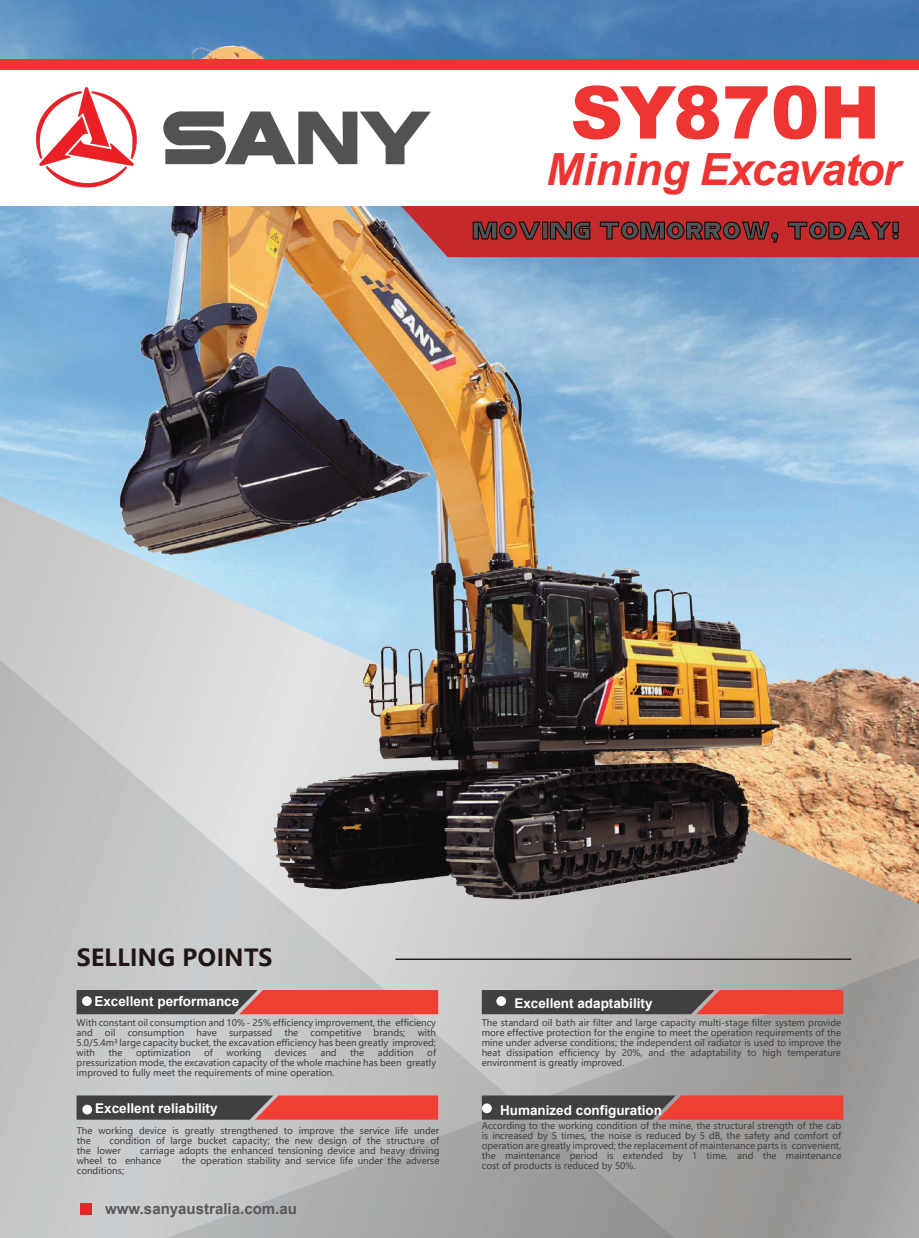
<style>
.page{position:relative;width:919px;height:1238px;background:#fff}
.page>*{position:absolute;margin:0;border:0;box-sizing:border-box;transform-origin:0 0}
.t1{font:900 72.9px "Arial";color:#ee3533}
.t2{font:italic 700 44.4px "Arial";letter-spacing:-.02em;color:#ee3533}
.t3{font:700 23.25px "Microsoft Ya Hei";color:#201512}
.t4{font:700 15px "Arial";color:#59595c}
.t5{font:700 13.5px "Arial";color:#fff}
.t6{font:9px "Microsoft Ya Hei";color:#403f41}
</style>
<div class="page">
<svg style="left:0;top:660px;width:167px;height:577px;background:#c4c6c7"></svg>
<svg style="left:167px;top:1104px;width:751px;height:133px;background:#a8a7a7"></svg>
<svg style="left:77px;top:1104px;width:361px;height:15px;background:#99433f"></svg>
<svg style="left:482px;top:1104px;width:361px;height:15px;background:#9a433f"></svg>
<img style="left:10px;top:0;width:908px;height:1104px">
<div style="left:0;top:69px;width:918px;height:136px;background:#fff"></div>
<div style="left:0;top:59px;width:918px;height:10px;background:#ee3533"></div>
<div style="left:80px;top:1203px;width:12px;height:12px;background:#ea232a"></div>
<img style="left:36px;top:87px;width:394px;height:100px">
<svg style="left:393px;top:205px;width:525px;height:52px;background:#a9373b"></svg>
<h1 class="t1" style="left:570px;top:60px;width:311px">SY870H</h1>
<h2 class="t2" style="left:546px;top:139px;width:356px">Mining Excavator</h2>
<h3 class="t3" style="left:77px;top:941px;width:197px">SELLING POINTS</h3>
<h3 class="t5" style="left:94px;top:991px;width:146px">Excellent performance</h3>
<h3 class="t5" style="left:514px;top:993px;width:140px">Excellent adaptability</h3>
<p class="t6" style="left:76px;top:1016px;width:361px">With constant oil consumption and 10% - 25% efficiency improvement, the efficiency</p>
<p class="t6" style="left:76px;top:1026px;width:18px">and</p>
<p class="t6" style="left:105px;top:1026px;width:12px">oil</p>
<p class="t6" style="left:128px;top:1026px;width:58px">consumption</p>
<p class="t6" style="left:196px;top:1026px;width:22px">have</p>
<p class="t6" style="left:229px;top:1026px;width:45px">surpassed</p>
<p class="t6" style="left:284px;top:1026px;width:15px">the</p>
<p class="t6" style="left:310px;top:1026px;width:52px">competitive</p>
<p class="t6" style="left:373px;top:1026px;width:33px">brands;</p>
<p class="t6" style="left:417px;top:1026px;width:20px">with</p>
<p class="t6" style="left:76px;top:1036px;width:361px">5.0/5.4m³ large capacity bucket, the excavation efficiency has been greatly improved;</p>
<p class="t6" style="left:77px;top:1046px;width:20px">with</p>
<p class="t6" style="left:108px;top:1046px;width:15px">the</p>
<p class="t6" style="left:136px;top:1046px;width:56px">optimization</p>
<p class="t6" style="left:204px;top:1046px;width:10px">of</p>
<p class="t6" style="left:226px;top:1046px;width:36px">working</p>
<p class="t6" style="left:275px;top:1046px;width:33px">devices</p>
<p class="t6" style="left:320px;top:1046px;width:18px">and</p>
<p class="t6" style="left:350px;top:1046px;width:16px">the</p>
<p class="t6" style="left:378px;top:1046px;width:37px">addition</p>
<p class="t6" style="left:427px;top:1046px;width:10px">of</p>
<p class="t6" style="left:77px;top:1056px;width:361px">pressurization mode, the excavation capacity of the whole machine has been greatly</p>
<p class="t6" style="left:77px;top:1066px;width:259px">improved to fully meet the requirements of mine operation.</p>
<p class="t6" style="left:481px;top:1016px;width:361px">The standard oil bath air filter and large capacity multi-stage filter system provide</p>
<p class="t6" style="left:481px;top:1026px;width:361px">more effective protection for the engine to meet the operation requirements of the</p>
<p class="t6" style="left:481px;top:1036px;width:361px">mine under adverse conditions; the independent oil radiator is used to improve the</p>
<p class="t6" style="left:481px;top:1046px;width:361px">heat dissipation efficiency by 20%, and the adaptability to high temperature</p>
<p class="t6" style="left:481px;top:1056px;width:144px">environment is greatly improved.</p>
<h3 class="t5" style="left:95px;top:1099px;width:124px">Excellent reliability</h3>
<h3 class="t5" style="left:500px;top:1100px;width:164px">Humanized configuration</h3>
<p class="t6" style="left:77px;top:1124px;width:364px">The working device is greatly strengthened to improve the service life under</p>
<p class="t6" style="left:77px;top:1134px;width:15px">the</p>
<p class="t6" style="left:110px;top:1134px;width:331px">condition of large bucket capacity; the new design of the structure of</p>
<p class="t6" style="left:77px;top:1144px;width:45px">the lower</p>
<p class="t6" style="left:140px;top:1144px;width:301px">carriage adopts the enhanced tensioning device and heavy driving</p>
<p class="t6" style="left:77px;top:1154px;width:86px">wheel to enhance</p>
<p class="t6" style="left:182px;top:1154px;width:259px">the operation stability and service life under the adverse</p>
<p class="t6" style="left:77px;top:1164px;width:49px">conditions;</p>
<p class="t6" style="left:482px;top:1119px;width:361px">According to the working condition of the mine, the structural strength of the cab</p>
<p class="t6" style="left:482px;top:1129px;width:361px">is increased by 5 times, the noise is reduced by 5 dB, the safety and comfort of</p>
<p class="t6" style="left:482px;top:1139px;width:361px">operation are greatly improved; the replacement of maintenance parts is convenient,</p>
<p class="t6" style="left:482px;top:1149px;width:361px">the maintenance period is extended by 1 time, and the maintenance</p>
<p class="t6" style="left:482px;top:1159px;width:155px">cost of products is reduced by 50%.</p>
<h3 class="t4" style="left:105px;top:1197px;width:193px">www.sanyaustralia.com.au</h3>
</div>
